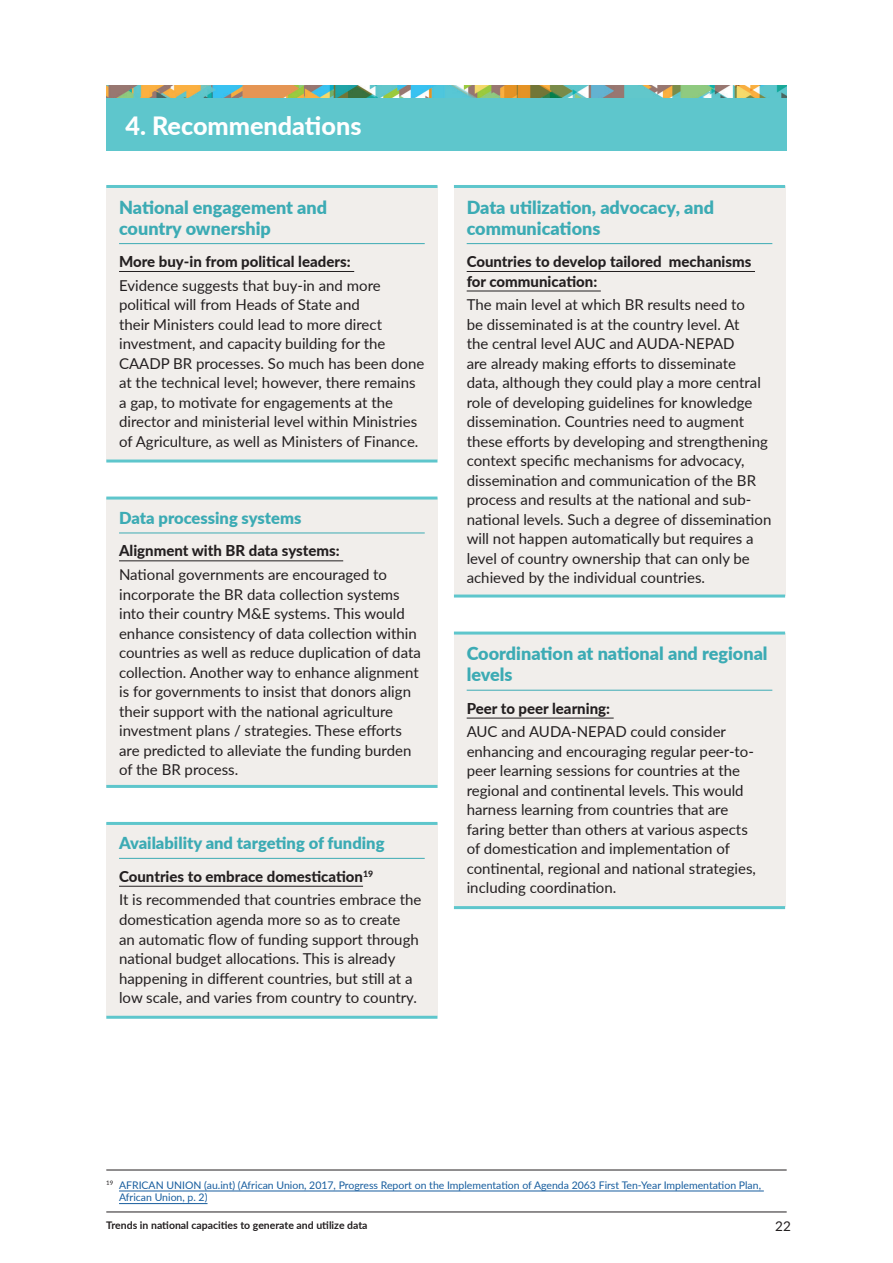
<style>
.page{position:relative;width:893px;height:1263px;background:#fff}
.page>*{position:absolute;margin:0;border:0;box-sizing:border-box;transform-origin:0 0}
.t1{font:800 25.2px "Lato";color:#fff}
.t2{font:900 18px/21px "Lato";color:#3cabb4}
.t3{font:900 16.5px "Lato";color:#3cabb4}
.t4{font:15px/19.5px "Lato";color:#231f20}
.t5{font:800 15px/19.5px "Lato";color:#231f20}
.t6{font:13.5px "Lato";color:#231f20}
.t7{font:10.5px/12.6px "Lato";color:#175d9e}
.t8{font:700 10.5px "Lato";color:#231f20}
.s1{font-weight:800}
</style>
<div class="page">
<hr style="left:106px;top:1212px;width:681px;height:1px;background:#231f20">
<div style="left:106px;top:186px;width:331px;height:273px;background:#f1eeeb"></div>
<hr style="left:119px;top:243px;width:306px;height:1px;background:#3cabb4">
<hr style="left:119px;top:271px;width:235px;height:1px;background:#231f20">
<hr style="left:106px;top:185px;width:331px;height:3px;background:#5ec6cc">
<hr style="left:106px;top:459px;width:331px;height:3px;background:#5ec6cc">
<div style="left:454px;top:186px;width:331px;height:410px;background:#f1eeeb"></div>
<hr style="left:467px;top:243px;width:305px;height:1px;background:#3cabb4">
<hr style="left:467px;top:271px;width:288px;height:1px;background:#231f20">
<hr style="left:467px;top:291px;width:134px;height:1px;background:#231f20">
<hr style="left:454px;top:185px;width:331px;height:3px;background:#5ec6cc">
<hr style="left:454px;top:594px;width:331px;height:3px;background:#5ec6cc">
<div style="left:454px;top:633px;width:331px;height:273px;background:#f1eeeb"></div>
<hr style="left:467px;top:690px;width:305px;height:1px;background:#3cabb4">
<hr style="left:467px;top:718px;width:147px;height:1px;background:#231f20">
<hr style="left:454px;top:631px;width:331px;height:3px;background:#5ec6cc">
<hr style="left:454px;top:906px;width:331px;height:3px;background:#5ec6cc">
<div style="left:106px;top:498px;width:331px;height:290px;background:#f1eeeb"></div>
<hr style="left:119px;top:533px;width:306px;height:1px;background:#3cabb4">
<hr style="left:119px;top:560px;width:224px;height:1px;background:#231f20">
<hr style="left:106px;top:496px;width:331px;height:3px;background:#5ec6cc">
<hr style="left:106px;top:785px;width:331px;height:3px;background:#5ec6cc">
<div style="left:106px;top:823px;width:331px;height:193px;background:#f1eeeb"></div>
<hr style="left:119px;top:858px;width:306px;height:1px;background:#3cabb4">
<hr style="left:119px;top:886px;width:244px;height:1px;background:#231f20">
<hr style="left:106px;top:822px;width:331px;height:3px;background:#5ec6cc">
<hr style="left:106px;top:1016px;width:331px;height:3px;background:#5ec6cc">
<div style="left:106px;top:98px;width:681px;height:53px;background:#5ec6cc"></div>
<img style="left:106px;top:85px;width:681px;height:13px">
<hr style="left:119px;top:1191px;width:645px;height:1px;background:#175d9e">
<hr style="left:119px;top:1203px;width:89px;height:1px;background:#175d9e">
<hr style="left:106px;top:1170px;width:681px;height:1px;background:#231f20">
<h1 class="t1" style="left:125px;top:107px;width:237px">4. Recommendations</h1>
<p class="t2" style="left:119px;top:196px;width:210px">National engagement and country ownership</p>
<p class="t5" style="left:119px;top:251px;width:233px">More buy-in from political leaders:</p>
<p class="t4" style="left:119px;top:275px;width:307px">Evidence suggests that buy-in and more political will from Heads of State and<br>their Ministers could lead to more direct investment, and capacity building for the CAADP BR processes. So much has been done at the technical level; however, there remains a gap, to motivate for engagements at the director and ministerial level within Ministries of Agriculture, as well as Ministers of Finance.</p>
<p class="t3" style="left:119px;top:506px;width:184px">Data processing systems</p>
<p class="t5" style="left:119px;top:540px;width:222px">Alignment with BR data systems:</p>
<p class="t4" style="left:119px;top:564px;width:303px">National governments are encouraged to incorporate the BR data collection systems into their country M&amp;E systems. This would enhance consistency of data collection within countries as well as reduce duplication of data collection. Another way to enhance alignment is for governments to insist that donors align their support with the national agriculture investment plans / strategies. These efforts are predicted to alleviate the funding burden of the BR process.</p>
<p class="t3" style="left:119px;top:831px;width:267px">Availability and targeting of funding</p>
<p class="t4" style="left:119px;top:864px;width:304px;line-height:23.7px"><span class="s1">Countries to embrace domestication</span><sup>19<br></sup>It is recommended that countries embrace the</p>
<p class="t4" style="left:119px;top:909px;width:301px">domestication agenda more so as to create an automatic flow of funding support through national budget allocations. This is already happening in different countries, but still at a low scale, and varies from country to country.</p>
<p class="t2" style="left:467px;top:196px;width:249px">Data utilization, advocacy, and communications</p>
<p class="t5" style="left:467px;top:251px;width:286px">Countries to develop tailored mechanisms for communication:</p>
<p class="t4" style="left:467px;top:294px;width:306px">The main level at which BR results need to<br>be disseminated is at the country level. At<br>the central level AUC and AUDA-NEPAD<br>are already making efforts to disseminate data, although they could play a more central role of developing guidelines for knowledge dissemination. Countries need to augment these efforts by developing and strengthening context specific mechanisms for advocacy, dissemination and communication of the BR process and results at the national and sub&shy;national levels. Such a degree of dissemination will not happen automatically but requires a level of country ownership that can only be achieved by the individual countries.</p>
<p class="t2" style="left:467px;top:642px;width:302px">Coordination at national and regional levels</p>
<p class="t5" style="left:467px;top:698px;width:145px">Peer to peer learning:</p>
<p class="t4" style="left:467px;top:721px;width:291px">AUC and AUDA-NEPAD could consider enhancing and encouraging regular peer-to&shy;peer learning sessions for countries at the regional and continental levels. This would harness learning from countries that are faring better than others at various aspects of domestication and implementation of continental, regional and national strategies, including coordination.</p>
<p class="t7" style="left:119px;top:1178px;width:643px;text-indent:-13px"><sup>19</sup> AFRICAN UNION (au.int) (African Union, 2017, Progress Report on the Implementation of Agenda 2063 First Ten-Year Implementation Plan,<br>African Union, p. 2)</p>
<p class="t8" style="left:106px;top:1217px;width:263px">Trends in national capacities to generate and utilize data</p>
<p class="t6" style="left:775px;top:1217px;width:17px">22</p>
</div>
